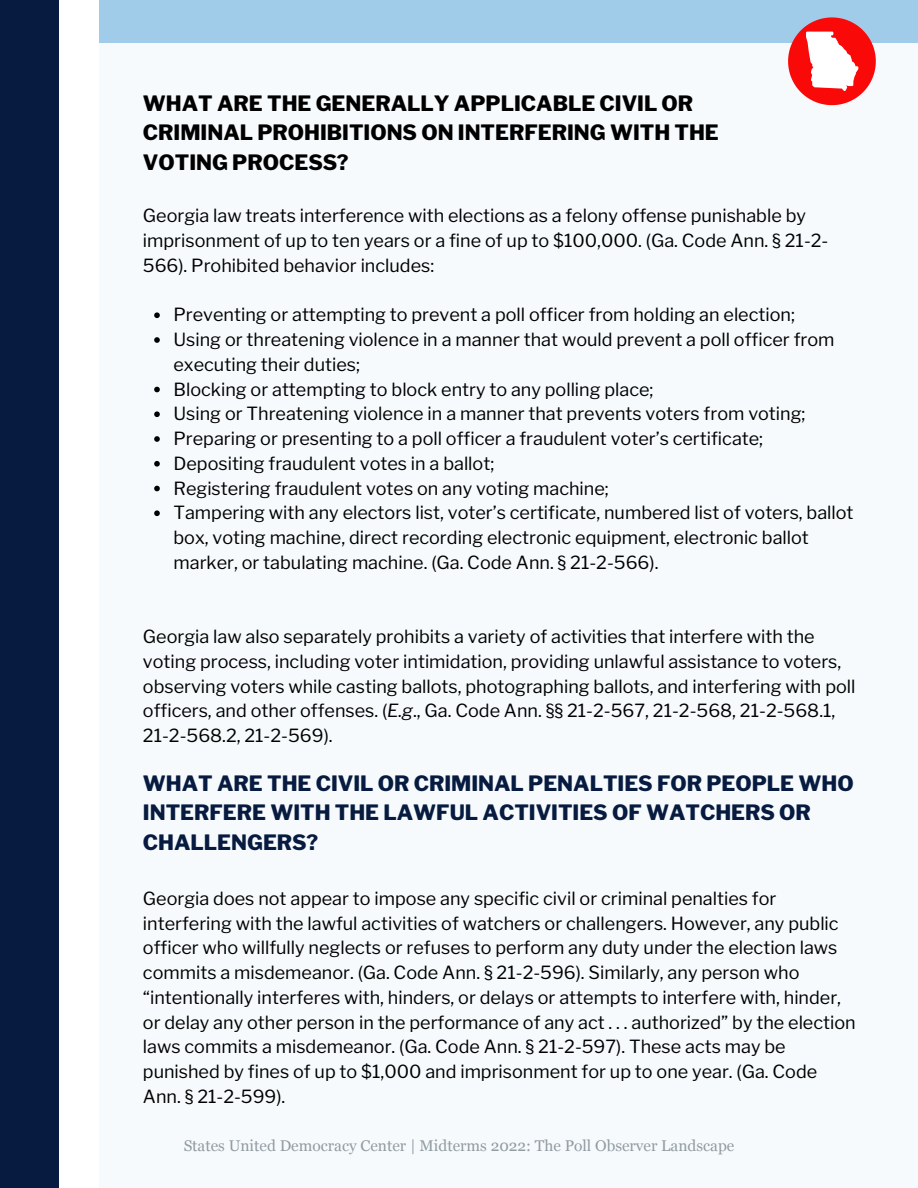
<style>
.page{position:relative;width:918px;height:1188px;background:#fff}
.page>*{position:absolute;margin:0;border:0;box-sizing:border-box;transform-origin:0 0}
.t1{font:800 21px/29.2px "Libre Franklin";color:#071b40}
.t2{font:800 21px/29.2px "Libre Franklin";color:#000}
.t3{font:18px/24.8px "Libre Franklin";color:#000}
.t4{font:15.45px "Georgia";color:#2a3a47}
.s1{font-style:italic}
</style>
<div class="page">
<div style="left:0;top:0;width:58px;height:1188px;background:#071b40"></div>
<div style="left:99px;top:0;width:819px;height:1188px;background:#f6fafc"></div>
<div style="left:99px;top:0;width:819px;height:43px;background:#a1cce9"></div>
<svg style="left:788px;top:17px;width:88px;height:88px"></svg>
<svg style="left:154px;top:312px;width:6px;height:6px"></svg>
<svg style="left:154px;top:337px;width:6px;height:6px"></svg>
<svg style="left:154px;top:387px;width:6px;height:5px"></svg>
<svg style="left:154px;top:411px;width:6px;height:6px"></svg>
<svg style="left:154px;top:436px;width:6px;height:6px"></svg>
<svg style="left:154px;top:461px;width:6px;height:6px"></svg>
<svg style="left:154px;top:486px;width:6px;height:5px"></svg>
<svg style="left:154px;top:510px;width:6px;height:6px"></svg>
<p class="t2" style="left:143px;top:89px;width:577px">WHAT ARE THE GENERALLY APPLICABLE CIVIL OR<br>CRIMINAL PROHIBITIONS ON INTERFERING WITH THE<br>VOTING PROCESS?</p>
<p class="t3" style="left:143px;top:204px;width:687px">Georgia law treats interference with elections as a felony offense punishable by imprisonment of up to ten years or a fine of up to $100,000. (Ga. Code Ann. § 21-2-<br>566). Prohibited behavior includes:</p>
<p class="t3" style="left:174px;top:303px;width:682px">Preventing or attempting to prevent a poll officer from holding an election;<br>Using or threatening violence in a manner that would prevent a poll officer from executing their duties;<br>Blocking or attempting to block entry to any polling place;<br>Using or Threatening violence in a manner that prevents voters from voting; Preparing or presenting to a poll officer a fraudulent voter’s certificate; Depositing fraudulent votes in a ballot;<br>Registering fraudulent votes on any voting machine;<br>Tampering with any electors list, voter’s certificate, numbered list of voters, ballot box, voting machine, direct recording electronic equipment, electronic ballot marker, or tabulating machine. (Ga. Code Ann. § 21-2-566).</p>
<p class="t3" style="left:143px;top:624px;width:714px">Georgia law also separately prohibits a variety of activities that interfere with the voting process, including voter intimidation, providing unlawful assistance to voters, observing voters while casting ballots, photographing ballots, and interfering with poll officers, and other offenses. (<span class="s1">E.g</span>., Ga. Code Ann. §§ 21-2-567, 21-2-568, 21-2-568.1, 21-2-568.2, 21-2-569).</p>
<p class="t1" style="left:143px;top:769px;width:712px">WHAT ARE THE CIVIL OR CRIMINAL PENALTIES FOR PEOPLE WHO<br>INTERFERE WITH THE LAWFUL ACTIVITIES OF WATCHERS OR<br>CHALLENGERS?</p>
<p class="t3" style="left:143px;top:886px;width:714px">Georgia does not appear to impose any specific civil or criminal penalties for interfering with the lawful activities of watchers or challengers. However, any public officer who willfully neglects or refuses to perform any duty under the election laws commits a misdemeanor. (Ga. Code Ann. § 21-2-596). Similarly, any person who “intentionally interferes with, hinders, or delays or attempts to interfere with, hinder, or delay any other person in the performance of any act . . . authorized” by the election laws commits a misdemeanor. (Ga. Code Ann. § 21-2-597). These acts may be punished by fines of up to $1,000 and imprisonment for up to one year. (Ga. Code Ann. § 21-2-599).</p>
<p class="t4" style="left:184px;top:1137px;width:552px">States United Democracy Center | Midterms 2022: The Poll Observer Landscape</p>
</div>
